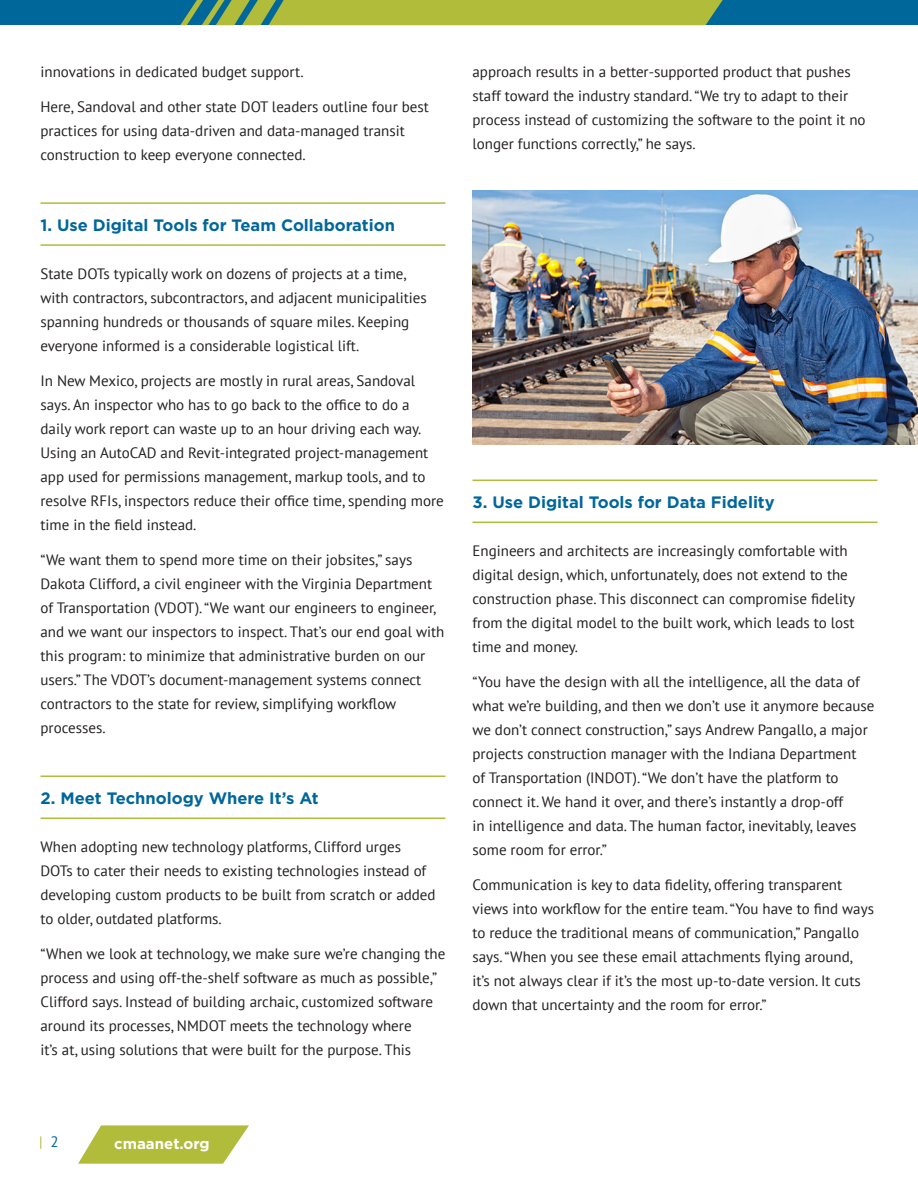
<style>
.page{position:relative;width:918px;height:1188px;background:#fff}
.page>*{position:absolute;margin:0;border:0;box-sizing:border-box;transform-origin:0 0}
.Heading_2{font:700 16.5px "Gotham";color:#00679b}
.BodyText{font:15px/24px "PT Sans";color:#231f20}
.t1{font:700 15px "Gotham";color:#fff}
.t2{font:15px "PT Sans";color:#b0bc3a}
.s1{color:#00679b}
</style>
<div class="page">
<svg style="left:78px;top:1125px;width:171px;height:39px;background:#bcc659"></svg>
<div style="left:0;top:0;width:918px;height:25px;background:#00679b"></div>
<svg style="left:180px;top:0;width:543px;height:25px;background:#9db343"></svg>
<hr style="left:40px;top:202px;width:406px;height:2px;background:#b0bc3a">
<hr style="left:40px;top:244px;width:406px;height:2px;background:#b0bc3a">
<hr style="left:40px;top:775px;width:406px;height:2px;background:#b0bc3a">
<hr style="left:40px;top:817px;width:406px;height:2px;background:#b0bc3a">
<hr style="left:472px;top:480px;width:406px;height:1px;background:#b0bc3a">
<hr style="left:472px;top:522px;width:406px;height:1px;background:#b0bc3a">
<img style="left:472px;top:190px;width:446px;height:255px">
<p class="BodyText" style="left:40px;top:59px;width:265px">innovations in dedicated budget support.</p>
<p class="BodyText" style="left:40px;top:94px;width:390px">Here, Sandoval and other state DOT leaders outline four best practices for using data-driven and data-managed transit construction to keep everyone connected.</p>
<p class="Heading_2" style="left:40px;top:214px;width:356px">1. Use Digital Tools for Team Collaboration</p>
<p class="BodyText" style="left:40px;top:262px;width:388px">State DOTs typically work on dozens of projects at a time, with contractors, subcontractors, and adjacent municipalities spanning hundreds or thousands of square miles. Keeping everyone informed is a considerable logistical lift.</p>
<p class="BodyText" style="left:40px;top:368px;width:405px">In New Mexico, projects are mostly in rural areas, Sandoval says. An inspector who has to go back to the office to do a daily work report can waste up to an hour driving each way.<br>Using an AutoCAD and Revit-integrated project-management app used for permissions management, markup tools, and to resolve RFIs, inspectors reduce their office time, spending more time in the field instead.</p>
<p class="BodyText" style="left:40px;top:547px;width:405px">“We want them to spend more time on their jobsites,” says Dakota Clifford, a civil engineer with the Virginia Department of Transportation (VDOT). “We want our engineers to engineer, and we want our inspectors to inspect. That’s our end goal with this program: to minimize that administrative burden on our users.” The VDOT’s document-management systems connect contractors to the state for review, simplifying workflow processes.</p>
<p class="Heading_2" style="left:40px;top:787px;width:280px">2. Meet Technology Where It’s At</p>
<p class="BodyText" style="left:40px;top:835px;width:397px">When adopting new technology platforms, Clifford urges DOTs to cater their needs to existing technologies instead of developing custom products to be built from scratch or added to older, outdated platforms.</p>
<p class="BodyText" style="left:40px;top:941px;width:406px">“When we look at technology, we make sure we’re changing the process and using off-the-shelf software as much as possible,” Clifford says. Instead of building archaic, customized software around its processes, NMDOT meets the technology where<br>it’s at, using solutions that were built for the purpose. This</p>
<p class="BodyText" style="left:472px;top:59px;width:395px">approach results in a better-supported product that pushes staff toward the industry standard. “We try to adapt to their process instead of customizing the software to the point it no longer functions correctly,” he says.</p>
<p class="Heading_2" style="left:472px;top:491px;width:304px">3. Use Digital Tools for Data Fidelity</p>
<p class="BodyText" style="left:472px;top:539px;width:384px">Engineers and architects are increasingly comfortable with digital design, which, unfortunately, does not extend to the construction phase. This disconnect can compromise fidelity from the digital model to the built work, which leads to lost time and money.</p>
<p class="BodyText" style="left:472px;top:670px;width:404px">“You have the design with all the intelligence, all the data of what we’re building, and then we don’t use it anymore because we don’t connect construction,” says Andrew Pangallo, a major projects construction manager with the Indiana Department<br>of Transportation (INDOT). “We don’t have the platform to connect it. We hand it over, and there’s instantly a drop-off<br>in intelligence and data. The human factor, inevitably, leaves some room for error.”</p>
<p class="BodyText" style="left:472px;top:872px;width:403px">Communication is key to data fidelity, offering transparent views into workflow for the entire team. “You have to find ways to reduce the traditional means of communication,” Pangallo says. “When you see these email attachments flying around, it’s not always clear if it’s the most up-to-date version. It cuts down that uncertainty and the room for error.”</p>
<p class="t2" style="left:39px;top:1132px;width:21px">| <span class="s1">2</span></p>
<p class="t1" style="left:114px;top:1134px;width:97px">cmaanet.org</p>
</div>
